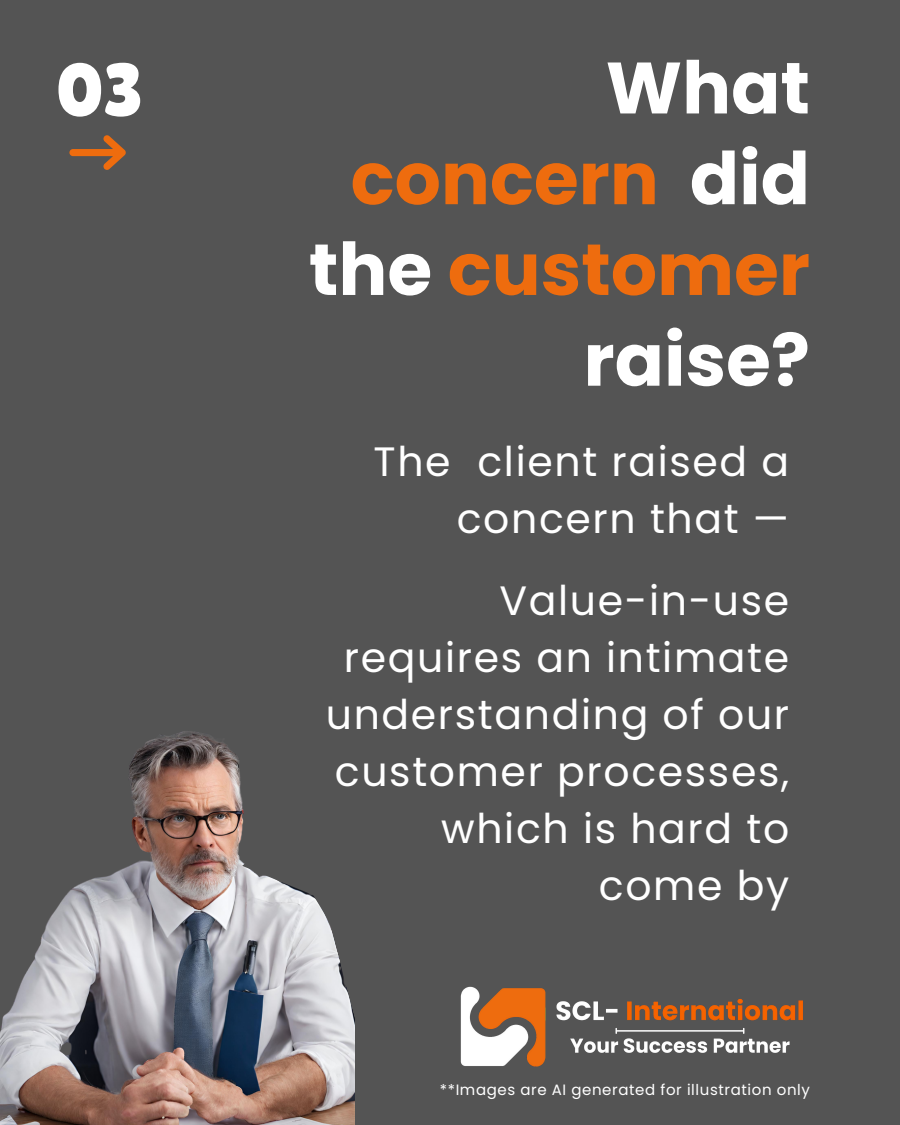
<style>
.page{position:relative;width:900px;height:1125px;background:#545454}
.page>*{position:absolute;margin:0;border:0;box-sizing:border-box;transform-origin:0 0}
.t1{font:74.9px "Lilita One";color:#fff}
.t2{font:700 72.6px/90.8px "Poppins";color:#fff;text-align:right}
.t3{font:41px/57px "Poppins";letter-spacing:.04em;color:#fff;text-align:right}
.t4{font:15px "Poppins";letter-spacing:.04em;color:#fff}
.s1{color:#ee6c0e}
</style>
<div class="page">
<svg style="left:69px;top:135px;width:57px;height:35px"></svg>
<img style="left:460px;top:986px;width:343px;height:81px">
<img style="left:0;top:731px;width:355px;height:393px">
<svg style="left:242px;top:817px;width:113px;height:218px"></svg>
<p class="t1" style="left:56px;top:47px;width:89px">03</p>
<p class="t2" style="left:309px;top:43px;width:503px">What <span class="s1">concern</span> did the <span class="s1">customer </span>raise?</p>
<p class="t3" style="left:374px;top:433px;width:417px">The client raised a concern that —</p>
<p class="t3" style="left:326px;top:572px;width:465px">Value-in-use requires an intimate understanding of our customer processes, which is hard to come by</p>
<p class="t4" style="left:440px;top:1079px;width:372px">**Images are AI generated for illustration only</p>
</div>
